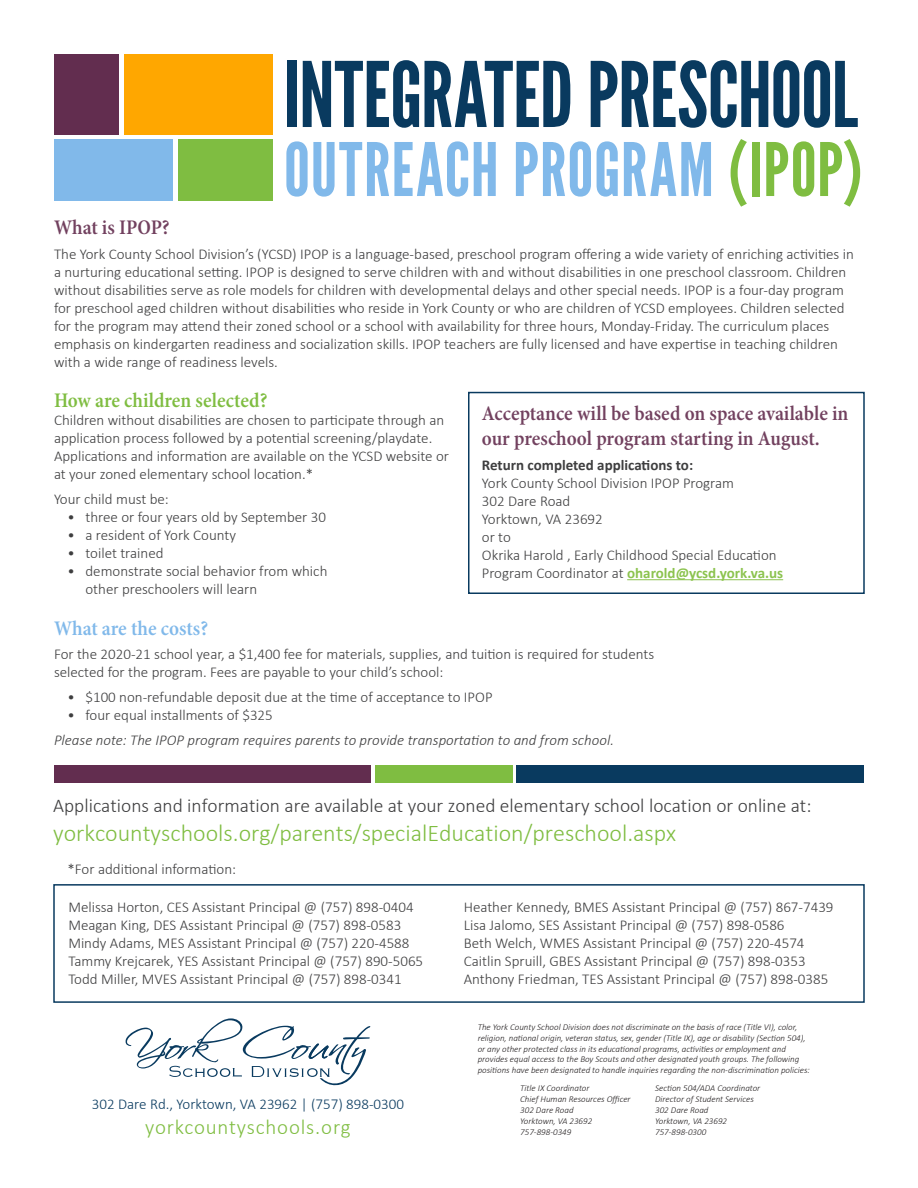
<style>
.page{position:relative;width:918px;height:1188px;background:#fff}
.page>*{position:absolute;margin:0;border:0;box-sizing:border-box;transform-origin:0 0}
.t1{font:90px "League Gothic";letter-spacing:-.01em;color:#093a5f}
.t2{font:73.5px "League Gothic";letter-spacing:.015em;color:#81b9ea}
.main_para{font:300 24px "Calibri";color:#7fbd41}
.SubHead{font:600 condensed 21px/25.2px "Minion Pro";color:#72415f}
.SubHead-2{font:600 condensed 21px "Minion Pro";color:#7fbd41}
.t3{font:300 21px "Calibri";letter-spacing:.04em;color:#7fbd41}
.SubHead-3{font:600 condensed 21px "Minion Pro";color:#81b9ea}
.main_para-2{font:300 19.5px "Calibri";color:#3e3e3f}
.main_para-3{font:300 15px/18px "Calibri";color:#3e3e3f}
.main_para-4{font:italic 300 15px "Calibri";color:#3e3e3f}
.main_para-5{font:700 15px "Calibri";color:#8cc34f}
.t4{font:300 15px "Calibri";color:#093a5f}
.main_para-6{font:700 15px "Calibri";color:#3e3e3f}
.t5{font:italic 300 9px/10.8px "Calibri";color:#231f20}
.s1{color:#7fbd41}
.s2{font-weight:300;color:#3e3e3f}
</style>
<div class="page">
<div style="left:54px;top:140px;width:119px;height:61px;background:#81b9ea"></div>
<div style="left:54px;top:765px;width:316px;height:18px;background:#622d4f"></div>
<div style="left:375px;top:765px;width:137px;height:18px;background:#7fbd41"></div>
<div style="left:517px;top:765px;width:347px;height:18px;background:#093a5f"></div>
<div style="left:178px;top:140px;width:95px;height:61px;background:#7fbd41"></div>
<div style="left:54px;top:54px;width:65px;height:81px;background:#622d4f"></div>
<div style="left:124px;top:54px;width:148px;height:81px;background:#ffa700"></div>
<div style="left:53px;top:884px;width:812px;height:119px;border:2px solid #093a5f"></div>
<div style="left:468px;top:392px;width:397px;height:202px;border:2px solid #093a5f"></div>
<svg style="left:126px;top:1018px;width:245px;height:68px"></svg>
<hr style="left:627px;top:579px;width:156px;height:1px;background:#8cc34f">
<p class="t1" style="left:284px;top:41px;width:576px">INTEGRATED PRESCHOOL</p>
<p class="t2" style="left:284px;top:126px;width:580px">OUTREACH PROGRAM <span class="s1">(IPOP)</span></p>
<p class="SubHead" style="left:54px;top:215px;width:117px">What is IPOP?</p>
<p class="main_para-3" style="left:54px;top:245px;width:801px">The York County School Division’s (YCSD) IPOP is a language-based, preschool program offering a wide variety of enriching activities in a nurturing educational setting. IPOP is designed to serve children with and without disabilities in one preschool classroom. Children without disabilities serve as role models for children with developmental delays and other special needs. IPOP is a four-day program for preschool aged children without disabilities who reside in York County or who are children of YCSD employees. Children selected for the program may attend their zoned school or a school with availability for three hours, Monday-Friday. The curriculum places emphasis on kindergarten readiness and socialization skills. IPOP teachers are fully licensed and have expertise in teaching children with a wide range of readiness levels.</p>
<p class="SubHead-2" style="left:54px;top:388px;width:215px">How are children selected?</p>
<p class="main_para-3" style="left:54px;top:411px;width:397px">Children without disabilities are chosen to participate through an application process followed by a potential screening/playdate.<br>Applications and information are available on the YCSD website or at your zoned elementary school location.*</p>
<p class="main_para-3" style="left:54px;top:490px;width:116px">Your child must be:</p>
<p class="main_para-3" style="left:68px;top:508px;width:260px">• three or four years old by September 30</p>
<p class="main_para-3" style="left:68px;top:526px;width:170px">• a resident of York County</p>
<p class="main_para-3" style="left:68px;top:544px;width:98px">• toilet trained</p>
<p class="main_para-3" style="left:86px;top:562px;width:243px;text-indent:-18px">• demonstrate social behavior from which other preschoolers will learn</p>
<p class="SubHead-3" style="left:54px;top:615px;width:156px">What are the costs?</p>
<p class="main_para-3" style="left:54px;top:645px;width:602px">For the 2020-21 school year, a $1,400 fee for materials, supplies, and tuition is required for students selected for the program. Fees are payable to your child’s school:</p>
<p class="main_para-3" style="left:68px;top:688px;width:427px">• $100 non-refundable deposit due at the time of acceptance to IPOP</p>
<p class="main_para-3" style="left:68px;top:706px;width:207px">• four equal installments of $325</p>
<p class="main_para-4" style="left:54px;top:731px;width:562px">Please note: The IPOP program requires parents to provide transportation to and from school.</p>
<p class="SubHead" style="left:482px;top:402px;width:368px">Acceptance will be based on space available in our preschool program starting in August.</p>
<p class="main_para-6" style="left:482px;top:454px;width:213px">Return completed applications to:</p>
<p class="main_para-3" style="left:482px;top:474px;width:254px">York County School Division IPOP Program</p>
<p class="main_para-3" style="left:482px;top:492px;width:90px">302 Dare Road</p>
<p class="main_para-3" style="left:482px;top:510px;width:122px">Yorktown, VA 23692</p>
<p class="main_para-3" style="left:482px;top:528px;width:30px">or to</p>
<p class="main_para-3" style="left:482px;top:546px;width:296px">Okrika Harold , Early Childhood Special Education</p>
<p class="main_para-5" style="left:482px;top:562px;width:303px"><span class="s2">Program Coordinator at</span> oharold@ycsd.york.va.us</p>
<p class="main_para-2" style="left:53px;top:794px;width:760px">Applications and information are available at your zoned elementary school location or online at:</p>
<p class="main_para" style="left:53px;top:818px;width:625px">yorkcountyschools.org/parents/specialEducation/preschool.aspx</p>
<p class="main_para-3" style="left:68px;top:859px;width:170px">*For additional information:</p>
<p class="main_para-3" style="left:68px;top:898px;width:347px">Melissa Horton, CES Assistant Principal @ (757) 898-0404</p>
<p class="main_para-3" style="left:68px;top:916px;width:335px">Meagan King, DES Assistant Principal @ (757) 898-0583</p>
<p class="main_para-3" style="left:68px;top:934px;width:343px">Mindy Adams, MES Assistant Principal @ (757) 220-4588</p>
<p class="main_para-3" style="left:68px;top:952px;width:356px">Tammy Krejcarek, YES Assistant Principal @ (757) 890-5065</p>
<p class="main_para-3" style="left:68px;top:970px;width:335px">Todd Miller, MVES Assistant Principal @ (757) 898-0341</p>
<p class="t4" style="left:92px;top:1094px;width:314px">302 Dare Rd., Yorktown, VA 23962 | (757) 898-0300</p>
<p class="t3" style="left:145px;top:1114px;width:207px">yorkcountyschools.org</p>
<p class="main_para-3" style="left:464px;top:898px;width:371px">Heather Kennedy, BMES Assistant Principal @ (757) 867-7439</p>
<p class="main_para-3" style="left:464px;top:916px;width:322px">Lisa Jalomo, SES Assistant Principal @ (757) 898-0586</p>
<p class="main_para-3" style="left:464px;top:934px;width:342px">Beth Welch, WMES Assistant Principal @ (757) 220-4574</p>
<p class="main_para-3" style="left:464px;top:952px;width:343px">Caitlin Spruill, GBES Assistant Principal @ (757) 898-0353</p>
<p class="main_para-3" style="left:464px;top:970px;width:366px">Anthony Friedman, TES Assistant Principal @ (757) 898-0385</p>
<p class="t5" style="left:478px;top:1021px;width:334px">The York County School Division does not discriminate on the basis of race (Title VI), color, religion, national origin, veteran status, sex, gender (Title IX), age or disability (Section 504), or any other protected class in its educational programs, activities or employment and provides equal access to the Boy Scouts and other designated youth groups. The following positions have been designated to handle inquiries regarding the non-discrimination policies:</p>
<p class="t5" style="left:520px;top:1083px;width:71px">Title IX Coordinator</p>
<p class="t5" style="left:520px;top:1094px;width:112px">Chief Human Resources Officer</p>
<p class="t5" style="left:520px;top:1104px;width:55px">302 Dare Road</p>
<p class="t5" style="left:520px;top:1115px;width:74px">Yorktown, VA 23692</p>
<p class="t5" style="left:520px;top:1126px;width:53px">757-898-0349</p>
<p class="t5" style="left:655px;top:1083px;width:107px">Section 504/ADA Coordinator<br>Director of Student Services</p>
<p class="t5" style="left:655px;top:1104px;width:55px">302 Dare Road</p>
<p class="t5" style="left:655px;top:1115px;width:74px">Yorktown, VA 23692</p>
<p class="t5" style="left:655px;top:1126px;width:53px">757-898-0300</p>
</div>
